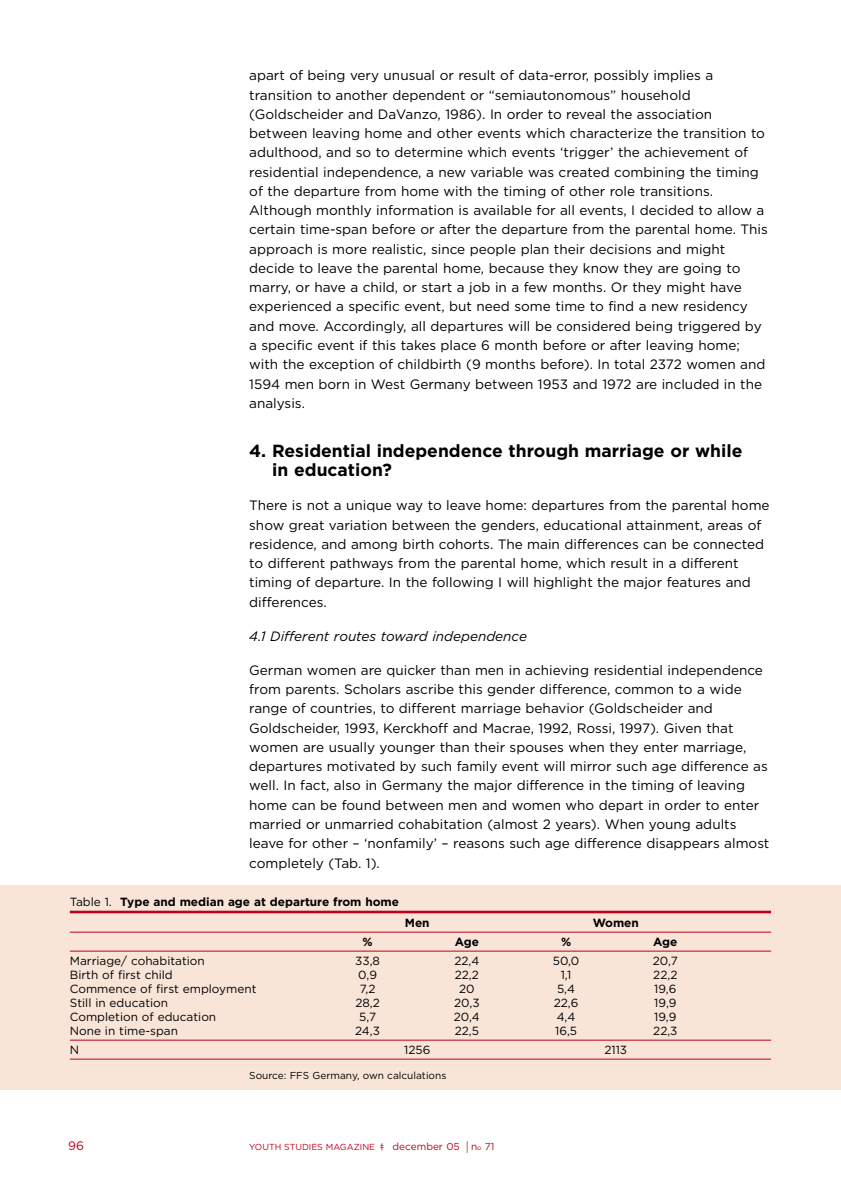
<style>
.page{position:relative;width:841px;height:1190px;background:#fff}
.page>*{position:absolute;margin:0;border:0;box-sizing:border-box;transform-origin:0 0}
.t1{font:700 17.5px/19.2px "Gotham";color:#000}
.t2{font:13.65px/19.2px "Gotham";color:#000}
.t3{font:italic 13.65px "Gotham";color:#000}
.t4{font:12.25px "Gotham";color:#c2001e}
.t5{font:11.9px "Gotham";color:#000}
.t6{font:700 11.9px "Gotham";color:#000}
.t7{font:10.15px "Gotham";color:#000}
.t8{font:8.75px "Gotham";color:#c2001e}
.s1{font-weight:400}
.s2{font-family:"Courier";font-size:11.9px}
.s3{font-size:10.15px}
.s4{font-size:6.65px}
</style>
<div class="page">
<div style="left:0;top:885px;width:841px;height:205px;background:#f9e4d8"></div>
<p class="t2" style="left:249px;top:67px;width:520px">apart of being very unusual or result of data-error, possibly implies a transition to another dependent or “semiautonomous” household (Goldscheider and DaVanzo, 1986). In order to reveal the association between leaving home and other events which characterize the transition to adulthood, and so to determine which events ‘trigger’ the achievement of residential independence, a new variable was created combining the timing of the departure from home with the timing of other role transitions.<br>Although monthly information is available for all events, I decided to allow a certain time-span before or after the departure from the parental home. This approach is more realistic, since people plan their decisions and might decide to leave the parental home, because they know they are going to marry, or have a child, or start a job in a few months. Or they might have experienced a specific event, but need some time to find a new residency and move. Accordingly, all departures will be considered being triggered by a specific event if this takes place 6 month before or after leaving home; with the exception of childbirth (9 months before). In total 2372 women and 1594 men born in West Germany between 1953 and 1972 are included in the analysis.</p>
<p class="t1" style="left:272px;top:442px;width:471px;text-indent:-23px">4. Residential independence through marriage or while in education?</p>
<p class="t2" style="left:249px;top:496px;width:522px">There is not a unique way to leave home: departures from the parental home show great variation between the genders, educational attainment, areas of residence, and among birth cohorts. The main differences can be connected to different pathways from the parental home, which result in a different timing of departure. In the following I will highlight the major features and differences.</p>
<p class="t3" style="left:249px;top:630px;width:279px">4.1 Different routes toward independence</p>
<p class="t2" style="left:249px;top:661px;width:522px">German women are quicker than men in achieving residential independence from parents. Scholars ascribe this gender difference, common to a wide range of countries, to different marriage behavior (Goldscheider and Goldscheider, 1993, Kerckhoff and Macrae, 1992, Rossi, 1997). Given that women are usually younger than their spouses when they enter marriage, departures motivated by such family event will mirror such age difference as well. In fact, also in Germany the major difference in the timing of leaving home can be found between men and women who depart in order to enter married or unmarried cohabitation (almost 2 years). When young adults leave for other – ‘nonfamily’ – reasons such age difference disappears almost completely (Tab. 1).</p>
<p class="t6" style="left:70px;top:896px;width:331px"><span class="s1">Table 1.</span> Type and median age at departure from home</p>
<p class="t6" style="left:405px;top:917px;width:26px">Men</p>
<p class="t6" style="left:592px;top:917px;width:48px">Women</p>
<p class="t6" style="left:362px;top:936px;width:12px">%</p>
<p class="t6" style="left:455px;top:936px;width:26px">Age</p>
<p class="t6" style="left:561px;top:936px;width:12px">%</p>
<p class="t6" style="left:653px;top:936px;width:26px">Age</p>
<p class="t5" style="left:70px;top:955px;width:136px">Marriage/ cohabitation</p>
<p class="t5" style="left:355px;top:955px;width:26px">33,8</p>
<p class="t5" style="left:454px;top:955px;width:26px">22,4</p>
<p class="t5" style="left:553px;top:955px;width:28px">50,0</p>
<p class="t5" style="left:653px;top:955px;width:26px">20,7</p>
<p class="t5" style="left:70px;top:969px;width:104px">Birth of first child</p>
<p class="t5" style="left:358px;top:969px;width:20px">0,9</p>
<p class="t5" style="left:455px;top:969px;width:26px">22,2</p>
<p class="t5" style="left:560px;top:969px;width:12px">1,1</p>
<p class="t5" style="left:653px;top:969px;width:26px">22,2</p>
<p class="t5" style="left:70px;top:983px;width:188px">Commence of first employment</p>
<p class="t5" style="left:360px;top:983px;width:17px">7,2</p>
<p class="t5" style="left:459px;top:983px;width:17px">20</p>
<p class="t5" style="left:557px;top:983px;width:20px">5,4</p>
<p class="t5" style="left:654px;top:983px;width:24px">19,6</p>
<p class="t5" style="left:70px;top:997px;width:100px">Still in education</p>
<p class="t5" style="left:355px;top:997px;width:26px">28,2</p>
<p class="t5" style="left:454px;top:997px;width:27px">20,3</p>
<p class="t5" style="left:554px;top:997px;width:26px">22,6</p>
<p class="t5" style="left:654px;top:997px;width:24px">19,9</p>
<p class="t5" style="left:70px;top:1011px;width:148px">Completion of education</p>
<p class="t5" style="left:359px;top:1011px;width:18px">5,7</p>
<p class="t5" style="left:454px;top:1011px;width:28px">20,4</p>
<p class="t5" style="left:556px;top:1011px;width:20px">4,4</p>
<p class="t5" style="left:654px;top:1011px;width:24px">19,9</p>
<p class="t5" style="left:70px;top:1025px;width:110px">None in time-span</p>
<p class="t5" style="left:355px;top:1025px;width:26px">24,3</p>
<p class="t5" style="left:455px;top:1025px;width:26px">22,5</p>
<p class="t5" style="left:555px;top:1025px;width:23px">16,5</p>
<p class="t5" style="left:653px;top:1025px;width:26px">22,3</p>
<p class="t5" style="left:70px;top:1044px;width:11px">N</p>
<p class="t5" style="left:404px;top:1044px;width:28px">1256</p>
<p class="t5" style="left:604px;top:1044px;width:24px">2113</p>
<p class="t7" style="left:249px;top:1071px;width:199px">Source: FFS Germany, own calculations</p>
<p class="t4" style="left:68px;top:1141px;width:17px">96</p>
<p class="t8" style="left:249px;top:1142px;width:247px">YOUTH STUDIES MAGAZINE <span class="s2">‡</span> <span class="s3">december 05</span> <span class="s2">|</span><span class="s3">n</span><span class="s4">o</span> <span class="s3">71</span></p>
</div>
